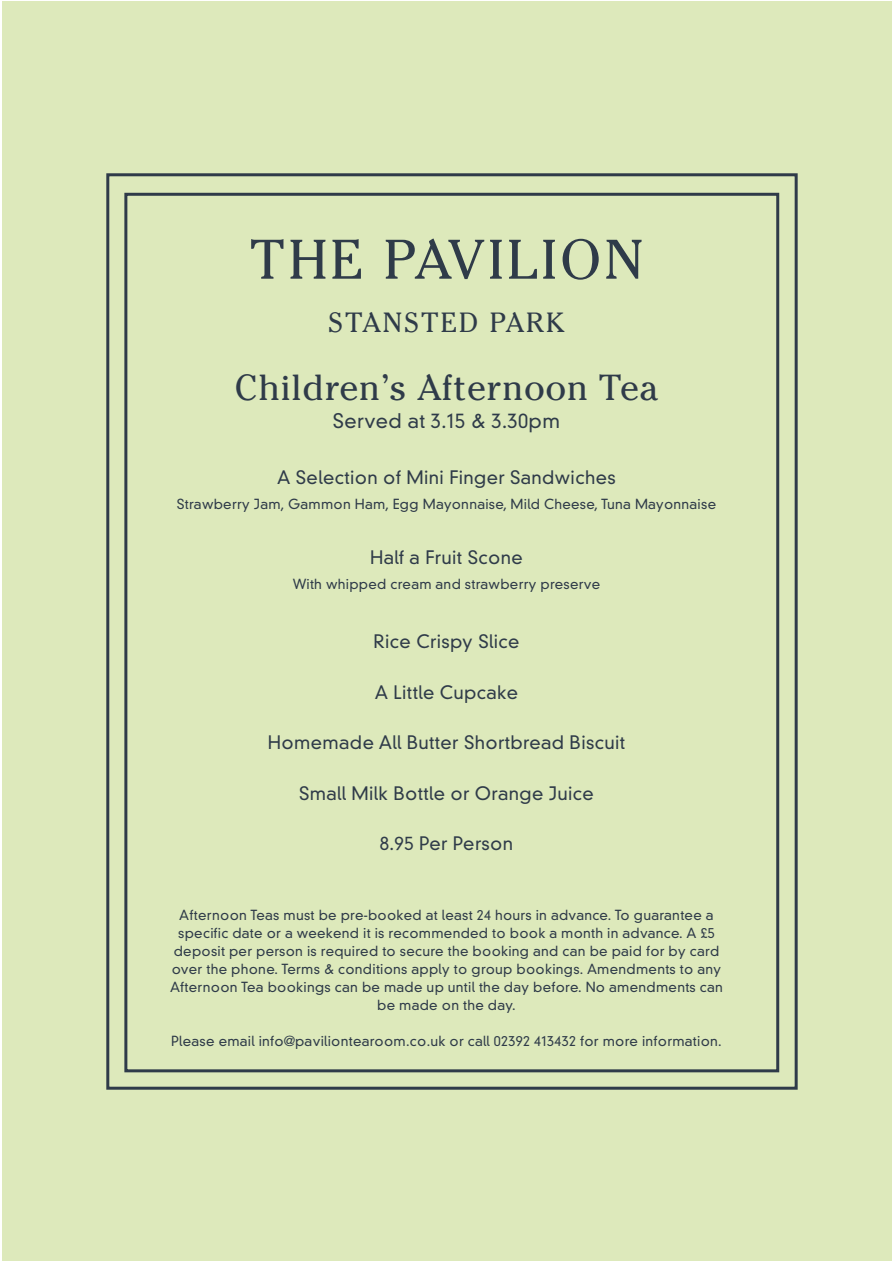
<style>
.page{position:relative;width:893px;height:1263px;background:#fff}
.page>*{position:absolute;margin:0;border:0;box-sizing:border-box;transform-origin:0 0}
.t1{font:55.35px "Cheltenham Std";letter-spacing:.06em;color:#2f3b49}
.t2{font:36px "Cheltenham Std";letter-spacing:.02em;color:#2f3b49}
.t3{font:27.75px "Cheltenham Std";letter-spacing:.08em;color:#2f3b49}
.t4{font:300 19.5px "DIN Neuzeit Grotesk LT Pro";letter-spacing:.02em;color:#2f3b49}
.t5{font:300 18px "DIN Neuzeit Grotesk LT Pro";letter-spacing:.02em;color:#2f3b49}
.t6{font:300 13.5px/18px "DIN Neuzeit Grotesk LT Pro";letter-spacing:.02em;color:#2f3b49;text-align:center}
</style>
<div class="page">
<div style="left:2px;top:2px;width:889px;height:1259px;background:#dde9bb"></div>
<div style="left:106px;top:173px;width:692px;height:917px;background:#dde9bb;border:3px solid #2f3b49"></div>
<div style="left:124px;top:193px;width:655px;height:879px;border:3px solid #2f3b49"></div>
<h1 class="t1" style="left:250px;top:227px;width:395px">The Pavilion</h1>
<h3 class="t3" style="left:329px;top:306px;width:237px">Stanst ed Park</h3>
<h2 class="t2" style="left:235px;top:366px;width:425px">Children’s Afternoon Tea</h2>
<h3 class="t4" style="left:333px;top:409px;width:228px">Served at 3.15 &amp; 3.30pm</h3>
<h3 class="t5" style="left:277px;top:466px;width:340px">A Selection of Mini Finger Sandwiches</h3>
<p class="t6" style="left:177px;top:495px;width:541px">Strawberry Jam, Gammon Ham, Egg Mayonnaise, Mild Cheese, Tuna Mayonnaise</p>
<h3 class="t5" style="left:370px;top:546px;width:154px">Half a Fruit Scone</h3>
<p class="t6" style="left:293px;top:575px;width:309px">With whipped cream and strawberry preserve</p>
<h3 class="t5" style="left:374px;top:631px;width:147px">Rice Crispy Slice</h3>
<h3 class="t5" style="left:375px;top:681px;width:145px">A Little Cupcake</h3>
<h3 class="t5" style="left:268px;top:732px;width:359px">Homemade All Butter Shortbread Biscuit</h3>
<h3 class="t5" style="left:299px;top:782px;width:296px">Small Milk Bottle or Orange Juice</h3>
<h3 class="t5" style="left:380px;top:833px;width:135px">8.95 Per Person</h3>
<p class="t6" style="left:170px;top:906px;width:554px">Afternoon Teas must be pre-booked at least 24 hours in advance. To guarantee a specific date or a weekend it is recommended to book a month in advance. A £5 deposit per person is required to secure the booking and can be paid for by card over the phone. Terms &amp; conditions apply to group bookings. Amendments to any Afternoon Tea bookings can be made up until the day before. No amendments can be made on the day.</p>
<p class="t6" style="left:171px;top:1032px;width:552px">Please email info@paviliontearoom.co.uk or call 02392 413432 for more information.</p>
</div>
